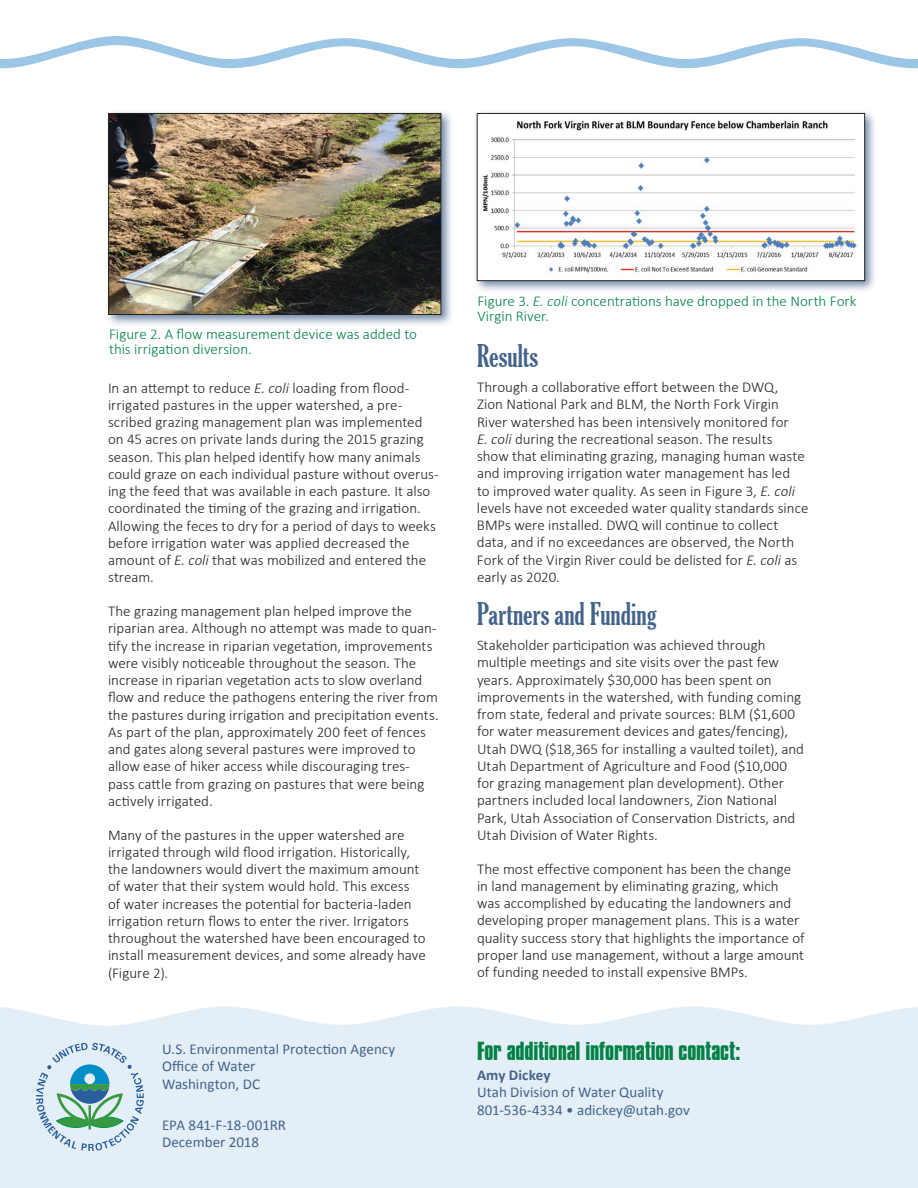
<style>
.page{position:relative;width:918px;height:1188px;background:#fff}
.page>*{position:absolute;margin:0;border:0;box-sizing:border-box;transform-origin:0 0}
.subhead_1{font:extra-condensed 30px "Gloucester";letter-spacing:.005em;color:#43638c}
.addl_info_contact{font:700 22.5px "Compacta BT";letter-spacing:-.01em;color:#008145}
.body_text{font:300 15px/17.2px "Calibri";color:#20231e}
.publication_info{font:15px "Calibri";color:#43638c}
.t1{font:300 15px/15px "Calibri";color:#008145}
.publication_info_bol{font:700 15px "Calibri";letter-spacing:.005em;color:#43638c}
.s1{font-style:italic}
</style>
<div class="page">
<svg style="left:0;top:36px;width:918px;height:32px"></svg>
<div style="left:0;top:1006px;width:918px;height:182px;background:#e4eef7"></div>
<div style="left:105px;top:110px;width:349px;height:217px;background:#43638c;opacity:.75"></div>
<img style="left:110px;top:115px;width:329px;height:198px">
<div style="left:108px;top:113px;width:333px;height:202px;border:1px solid #20231e"></div>
<div style="left:473px;top:110px;width:404px;height:184px;background:#43638c;opacity:.75"></div>
<img style="left:479px;top:115px;width:384px;height:164px">
<div style="left:477px;top:113px;width:388px;height:168px;border:1px solid #20231e"></div>
<svg style="left:36px;top:1043px;width:108px;height:108px;background:#b3d1d8"></svg>
<p class="t1" style="left:109px;top:327px;width:310px">Figure 2. A flow measurement device was added to this irrigation diversion.</p>
<p class="body_text" style="left:108px;top:379px;width:332px">In an attempt to reduce <span class="s1">E. coli</span> loading from flood&shy;irrigated pastures in the upper watershed, a pre&shy;scribed grazing management plan was implemented on 45 acres on private lands during the 2015 grazing season. This plan helped identify how many animals could graze on each individual pasture without overus&shy;ing the feed that was available in each pasture. It also coordinated the timing of the grazing and irrigation.<br>Allowing the feces to dry for a period of days to weeks before irrigation water was applied decreased the amount of <span class="s1">E. coli</span> that was mobilized and entered the stream.</p>
<p class="body_text" style="left:108px;top:602px;width:332px">The grazing management plan helped improve the riparian area. Although no attempt was made to quan&shy;tify the increase in riparian vegetation, improvements were visibly noticeable throughout the season. The increase in riparian vegetation acts to slow overland flow and reduce the pathogens entering the river from the pastures during irrigation and precipitation events.<br>As part of the plan, approximately 200 feet of fences and gates along several pastures were improved to allow ease of hiker access while discouraging tres&shy;pass cattle from grazing on pastures that were being actively irrigated.</p>
<p class="body_text" style="left:108px;top:826px;width:319px">Many of the pastures in the upper watershed are irrigated through wild flood irrigation. Historically, the landowners would divert the maximum amount of water that their system would hold. This excess<br>of water increases the potential for bacteria-laden irrigation return flows to enter the river. Irrigators throughout the watershed have been encouraged to install measurement devices, and some already have (Figure 2).</p>
<p class="publication_info" style="left:162px;top:1040px;width:235px">U.S. Environmental Protection Agency</p>
<p class="publication_info" style="left:162px;top:1057px;width:95px">Office of Water</p>
<p class="publication_info" style="left:162px;top:1074px;width:100px">Washington, DC</p>
<p class="publication_info" style="left:162px;top:1115px;width:126px">EPA 841-F-18-001RR</p>
<p class="publication_info" style="left:162px;top:1133px;width:99px">December 2018</p>
<p class="t1" style="left:477px;top:293px;width:381px">Figure 3. <span class="s1">E. coli</span> concentrations have dropped in the North Fork<br>Virgin River.</p>
<h2 class="subhead_1" style="left:477px;top:339px;width:63px">Results</h2>
<p class="body_text" style="left:477px;top:378px;width:333px">Through a collaborative effort between the DWQ,<br>Zion National Park and BLM, the North Fork Virgin River watershed has been intensively monitored for<br><span class="s1">E. coli</span> during the recreational season. The results<br>show that eliminating grazing, managing human waste and improving irrigation water management has led<br>to improved water quality. As seen in Figure 3, <span class="s1">E. coli </span>levels have not exceeded water quality standards since BMPs were installed. DWQ will continue to collect data, and if no exceedances are observed, the North Fork of the Virgin River could be delisted for <span class="s1">E. coli</span> as early as 2020.</p>
<h2 class="subhead_1" style="left:477px;top:597px;width:181px">Partners and Funding</h2>
<p class="body_text" style="left:477px;top:636px;width:329px">Stakeholder participation was achieved through multiple meetings and site visits over the past few years. Approximately $30,000 has been spent on improvements in the watershed, with funding coming from state, federal and private sources: BLM ($1,600 for water measurement devices and gates/fencing), Utah DWQ ($18,365 for installing a vaulted toilet), and Utah Department of Agriculture and Food ($10,000 for grazing management plan development). Other partners included local landowners, Zion National Park, Utah Association of Conservation Districts, and Utah Division of Water Rights.</p>
<p class="body_text" style="left:477px;top:860px;width:329px">The most effective component has been the change in land management by eliminating grazing, which was accomplished by educating the landowners and developing proper management plans. This is a water quality success story that highlights the importance of proper land use management, without a large amount of funding needed to install expensive BMPs.</p>
<p class="addl_info_contact" style="left:477px;top:1037px;width:265px">For additional information contact:</p>
<p class="publication_info_bol" style="left:477px;top:1066px;width:75px">Amy Dickey</p>
<p class="publication_info" style="left:477px;top:1083px;width:188px">Utah Division of Water Quality</p>
<p class="publication_info" style="left:477px;top:1100px;width:214px">801-536-4334 • adickey@utah.gov</p>
</div>
